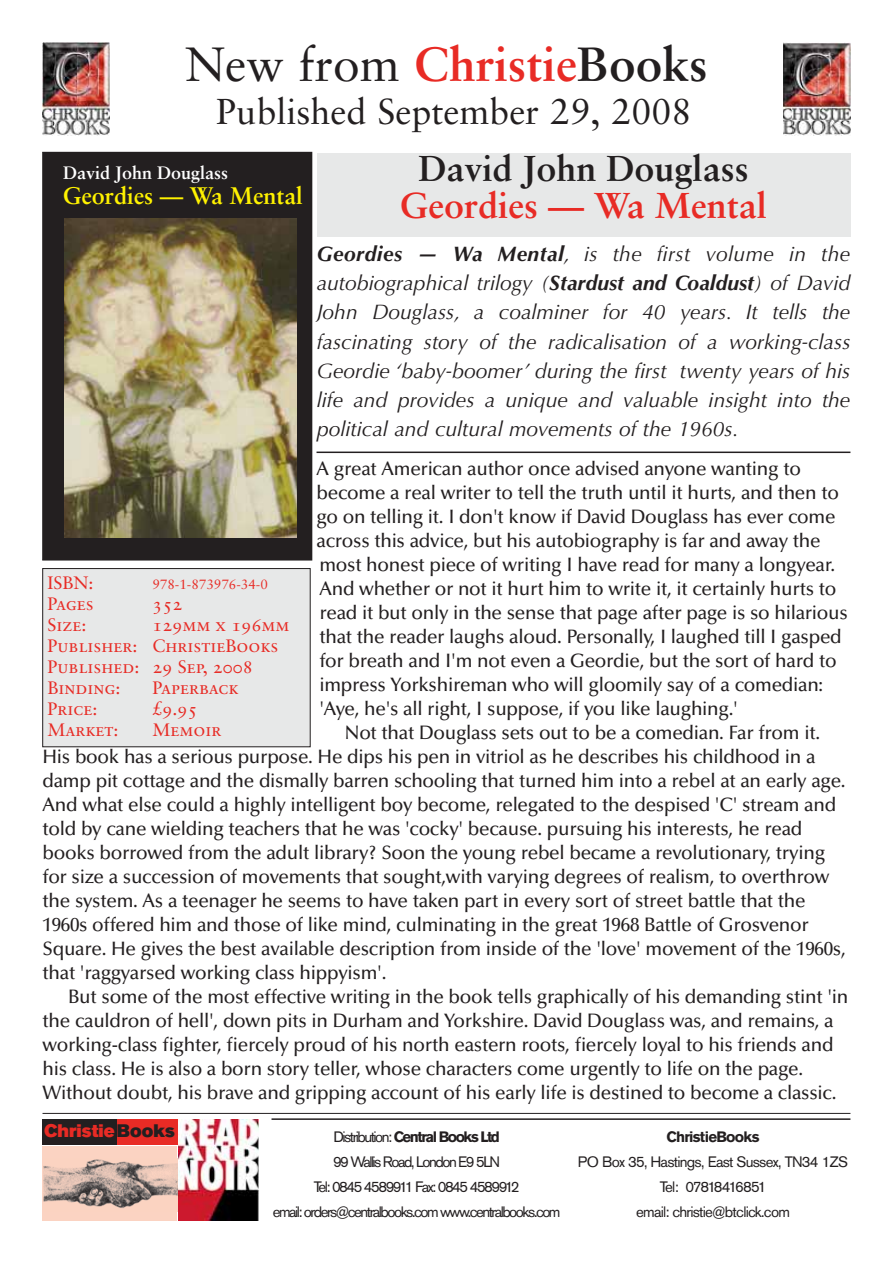
<style>
.page{position:relative;width:893px;height:1263px;background:#fff}
.page>*{position:absolute;margin:0;border:0;box-sizing:border-box;transform-origin:0 0}
.t1{font:700 48px "Sabon";color:#e82b25}
.t2{font:36px "Sabon";color:#231f20}
.t3{font:700 36px "Sabon";color:#231f20}
.t4{font:700 36px "Sabon";color:#e82b25}
.t5{font:24px "Sabon Bold+FOZEPD";color:#fff200}
.t6{font:italic 21px/29.2px "Optima";color:#231f20;text-align:justify}
.t7{font:500 19.5px/24px "Optima";letter-spacing:-.015em;color:#231f20}
.t8{font:18px/21px "Sabon Roman SC";color:#e82b25}
.t9{font:18px "Sabon Bold+FOZEPD";color:#fff}
.t10{font:18px "Akzidenz Grotesk BE Super";color:#e82b25}
.t11{font:15px/24.9px "Akzidenz Grotesk BQ";letter-spacing:-.1em;color:#231f20;text-align:center}
.t12{font:15px/24.9px "Akzidenz Grotesk BQ";letter-spacing:-.05em;color:#231f20;text-align:center}
.t13{font:700 15px "Akzidenz Grotesk BQ";letter-spacing:-.05em;color:#231f20}
.t14{font:13.5px "Sabon";color:#e82b25}
.s1{font-weight:400;color:#231f20}
.s2{color:#231f20}
.s3{font-weight:700}
</style>
<div class="page">
<div style="left:43px;top:568px;width:267px;height:179px;background:#e7e8e8"></div>
<div style="left:43px;top:568px;width:267px;height:179px;border:1px solid #231f20"></div>
<hr style="left:43px;top:1113px;width:807px;height:1px;background:#231f20">
<div style="left:43px;top:152px;width:269px;height:408px;background:#231f20"></div>
<img style="left:64px;top:218px;width:233px;height:320px">
<div style="left:43px;top:1146px;width:134px;height:74px;background:#fbd3c2"></div>
<img style="left:44px;top:1159px;width:133px;height:49px">
<div style="left:43px;top:1119px;width:75px;height:26px;background:#231f20"></div>
<div style="left:117px;top:1119px;width:60px;height:26px;background:#e82b25"></div>
<img style="left:179px;top:1119px;width:79px;height:101px">
<div style="left:317px;top:153px;width:533px;height:84px;background:#e7e8e8"></div>
<img style="left:783px;top:43px;width:67px;height:93px">
<img style="left:43px;top:43px;width:67px;height:92px">
<hr style="left:272px;top:1118px;width:578px;height:2px;background:#231f20">
<hr style="left:316px;top:452px;width:534px;height:1px;background:#231f20">
<h1 class="t1" style="left:185px;top:44px;width:524px"><span class="s1">New from</span> Christie<span class="s2">Books</span></h1>
<h2 class="t2" style="left:216px;top:97px;width:477px">Published September 29, 2008</h2>
<p class="t9" style="left:63px;top:163px;width:167px">David John Douglass</p>
<p class="t5" style="left:63px;top:183px;width:241px">Geordies — Wa Mental</p>
<h2 class="t3" style="left:419px;top:153px;width:332px">David John Douglass</h2>
<h2 class="t4" style="left:400px;top:191px;width:368px">Geordies — Wa Mental</h2>
<p class="t6" style="left:317px;top:241px;width:535px"><span class="s3">Geordies — Wa Mental</span>, is the first volume in the autobiographical trilogy (<span class="s3">Stardust and Coaldust</span>) of David John Douglass, a coalminer for 40 years. It tells the fascinating story of the radicalisation of a working-class Geordie ‘baby-boomer’ during the first twenty years of his life and provides a unique and valuable insight into the political and cultural movements of the 1960s.</p>
<p class="t7" style="left:316px;top:458px;width:533px">A great American author once advised anyone wanting to become a real writer to tell the truth until it hurts, and then to go on telling it. I don't know if David Douglass has ever come across this advice, but his autobiography is far and away the most honest piece of writing I have read for many a longyear.<br>And whether or not it hurt him to write it, it certainly hurts to read it but only in the sense that page after page is so hilarious that the reader laughs aloud. Personally, I laughed till I gasped for breath and I'm not even a Geordie, but the sort of hard to impress Yorkshireman who will gloomily say of a comedian: 'Aye, he's all right, I suppose, if you like laughing.'</p>
<p class="t7" style="left:43px;top:722px;width:805px;text-indent:302px">Not that Douglass sets out to be a comedian. Far from it.<br>His book has a serious purpose. He dips his pen in vitriol as he describes his childhood in a damp pit cottage and the dismally barren schooling that turned him into a rebel at an early age.<br>And what else could a highly intelligent boy become, relegated to the despised 'C' stream and told by cane wielding teachers that he was 'cocky' because. pursuing his interests, he read books borrowed from the adult library? Soon the young rebel became a revolutionary, trying for size a succession of movements that sought,with varying degrees of realism, to overthrow the system. As a teenager he seems to have taken part in every sort of street battle that the 1960s offered him and those of like mind, culminating in the great 1968 Battle of Grosvenor Square. He gives the best available description from inside of the 'love' movement of the 1960s, that 'raggyarsed working class hippyism'.</p>
<p class="t7" style="left:43px;top:986px;width:807px;text-indent:26px">But some of the most effective writing in the book tells graphically of his demanding stint 'in the cauldron of hell', down pits in Durham and Yorkshire. David Douglass was, and remains, a working-class fighter, fiercely proud of his north eastern roots, fiercely loyal to his friends and his class. He is also a born story teller, whose characters come urgently to life on the page.<br>Without doubt, his brave and gripping account of his early life is destined to become a classic.</p>
<p class="t8" style="left:47px;top:574px;width:47px">ISBN:</p>
<p class="t14" style="left:152px;top:579px;width:117px">978-1-873976-34-0</p>
<p class="t8" style="left:47px;top:595px;width:48px">Pages</p>
<p class="t8" style="left:152px;top:595px;width:32px">352</p>
<p class="t8" style="left:47px;top:616px;width:40px">Size:</p>
<p class="t8" style="left:47px;top:616px;width:244px;text-indent:105px">129mm x 196mm<br>Publisher: ChristieBooks<br>Published: 29 Sep, 2008<br>Binding:</p>
<p class="t8" style="left:152px;top:679px;width:88px">Paperback</p>
<p class="t8" style="left:47px;top:700px;width:52px">Price:</p>
<p class="t8" style="left:152px;top:700px;width:47px">£9.95</p>
<p class="t8" style="left:47px;top:721px;width:73px">Market:</p>
<p class="t8" style="left:152px;top:721px;width:70px">Memoir</p>
<p class="t10" style="left:44px;top:1124px;width:132px">Christie<span class="s2">Books</span></p>
<p class="t11" style="left:273px;top:1126px;width:289px">Distribution: <span class="s3">Central Books Ltd<br></span>99 Wallis Road, London E9 5LN<br>Tel: 0845 4589911 Fax: 0845 4589912<br>email: orders@centralbooks.com www.centralbooks.com</p>
<p class="t13" style="left:666px;top:1128px;width:95px">ChristieBooks</p>
<p class="t12" style="left:578px;top:1151px;width:272px">PO Box 35, Hastings, East Sussex, TN34 1ZS<br>Tel: 07818416851<br>email: christie@btclick.com</p>
</div>
